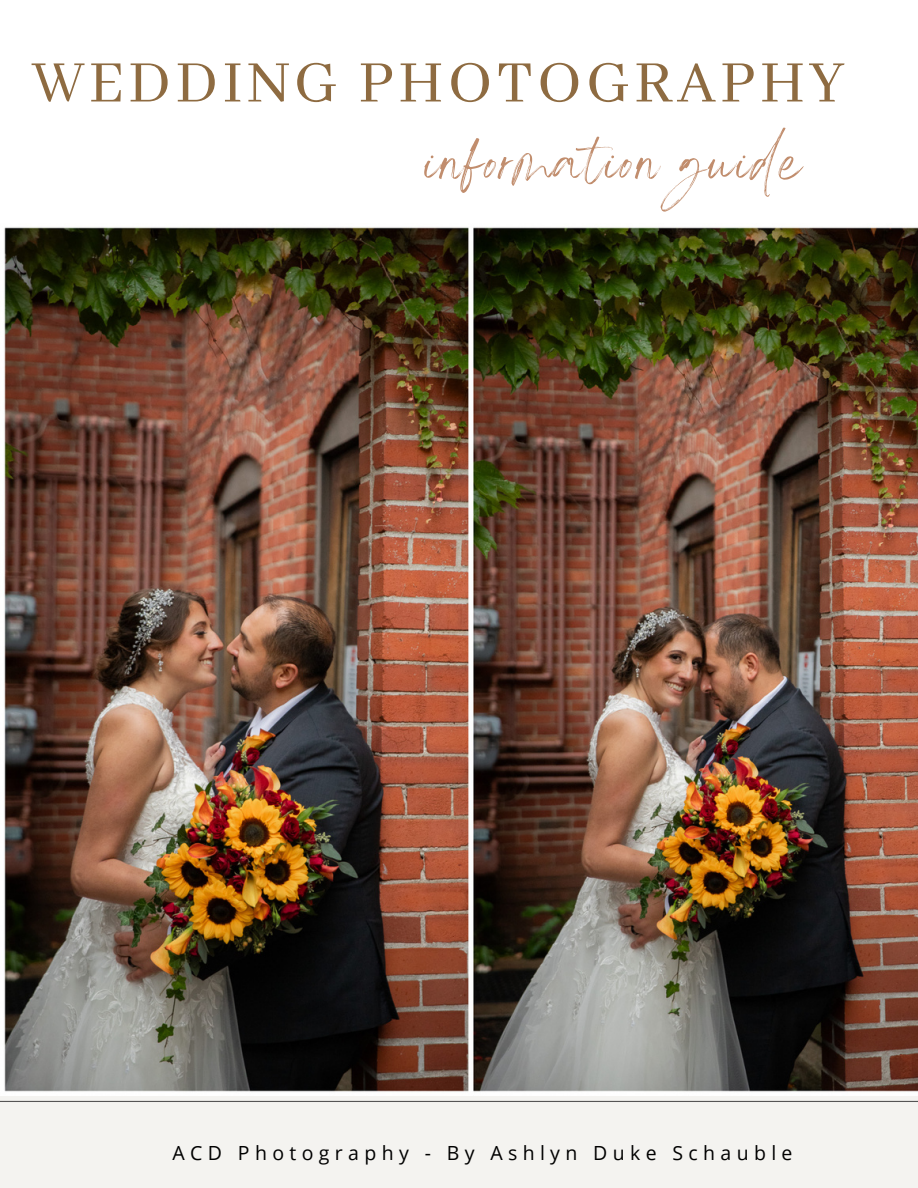
<style>
.page{position:relative;width:918px;height:1188px;background:#fff}
.page>*{position:absolute;margin:0;border:0;box-sizing:border-box;transform-origin:0 0}
.t1{font:85.5px "Angella White";letter-spacing:.02em;color:#c18d6d}
.t2{font:64.95px "Abhaya Libre";letter-spacing:.065em;color:#8e6b41}
.t3{font:19.5px "Open Sans";letter-spacing:.275em;color:#000}
</style>
<div class="page">
<div style="left:0;top:614px;width:918px;height:574px;background:#f4f3f0"></div>
<img style="left:0;top:227px;width:918px;height:869px">
<hr style="left:0;top:1101px;width:918px;height:1px;background:#555">
<p class="t2" style="left:32px;top:47px;width:814px">WEDDING PHOTOGRAPHY</p>
<p class="t1" style="left:425px;top:107px;width:380px">information guide</p>
<p class="t3" style="left:173px;top:1140px;width:622px">ACD Photography - By Ashlyn Duke Schauble</p>
</div>
